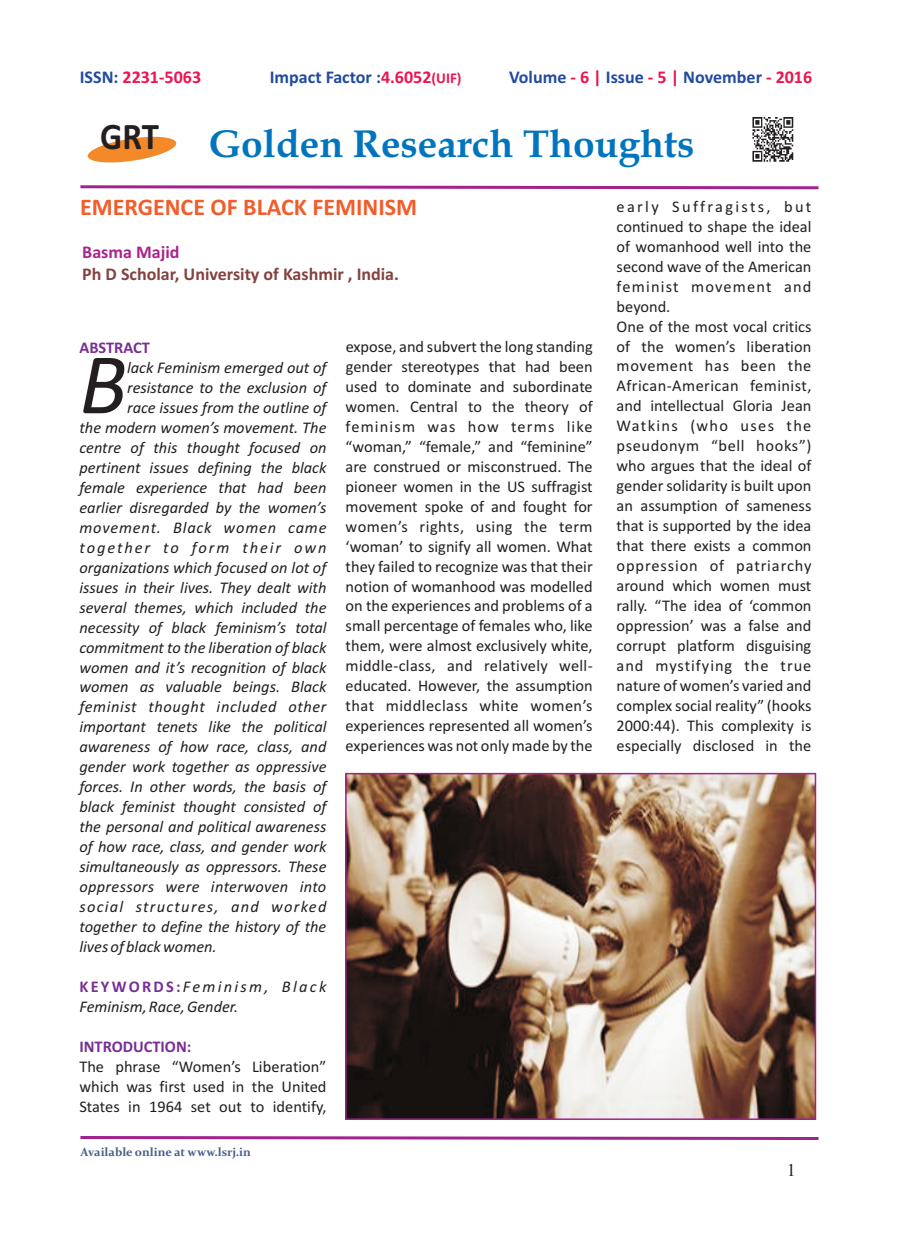
<style>
.page{position:relative;width:898px;height:1242px;background:#fff}
.page>*{position:absolute;margin:0;border:0;box-sizing:border-box;transform-origin:0 0}
.t1{font:italic 87.45px "Calibri";color:#231f20}
.t2{font:700 39px "Book Antiqua";color:#0075bd}
.t3{font:700 37.65px "Calibri";color:#231f20;scale:.92 1}
.t4{font:700 24px "Calibri";color:#f15d2b}
.t5{font:700 18px "Calibri";color:#214aa0}
.t6{font:700 18px "Calibri";color:#83423f}
.t7{font:700 18px "Calibri";color:#ed1450}
.t8{font:700 18px "Calibri";color:#ab238f}
.t9{font:18px "Times New Roman";color:#231f20}
.t10{font:16.35px/20px "Calibri";color:#231f20;text-align:justify}
.t11{font:italic 16.35px "Calibri";color:#231f20}
.t12{font:italic 16.35px "Calibri";letter-spacing:.035em;color:#231f20}
.t13{font:italic 16.35px "Calibri";letter-spacing:.02em;color:#231f20}
.t14{font:italic 16.35px "Calibri";letter-spacing:.08em;color:#231f20}
.t15{font:italic 16.35px "Calibri";letter-spacing:.14em;color:#231f20}
.t16{font:italic 16.35px "Calibri";letter-spacing:.05em;color:#231f20}
.t17{font:italic 16.35px "Calibri";letter-spacing:.12em;color:#231f20}
.t18{font:700 16.35px "Calibri";color:#792e92}
.t19{font:700 12px "Constantia";color:#485e88}
.s1{color:#214aa0}
.s2{color:#ed1450}
.s3{font-size:15px;color:#ed1450}
.s4{font-weight:700;font-style:normal;color:#792e92}
</style>
<div class="page">
<img style="left:752px;top:117px;width:42px;height:45px">
<svg style="left:80px;top:185px;width:739px;height:5px"></svg>
<svg style="left:80px;top:1136px;width:739px;height:4px;background:#b859a9"></svg>
<img style="left:347px;top:775px;width:466px;height:343px">
<svg style="left:87px;top:136px;width:90px;height:27px"></svg>
<p class="t7" style="left:80px;top:69px;width:123px"><span class="s1">ISSN:</span> 2231-5063</p>
<p class="t5" style="left:270px;top:69px;width:193px">Impact Factor :<span class="s2">4.6052</span><span class="s3">(UIF)</span></p>
<p class="t5" style="left:509px;top:69px;width:304px">Volume <span class="s2">- 6 |</span> Issue <span class="s2">- 5 |</span> November <span class="s2">- 2016</span></p>
<h3 class="t3" style="left:100px;top:120px;width:65px">GRT</h3>
<h2 class="t2" style="left:209px;top:128px;width:487px">Golden Research Thoughts</h2>
<h3 class="t4" style="left:80px;top:197px;width:338px">EMERGENCE OF BLACK FEMINISM</h3>
<p class="t8" style="left:82px;top:244px;width:99px">Basma Majid</p>
<p class="t6" style="left:82px;top:266px;width:318px">Ph D Scholar, University of Kashmir , India.</p>
<p class="t18" style="left:79px;top:341px;width:72px">ABSTRACT</p>
<h1 class="t1" style="left:79px;top:348px;width:49px">B</h1>
<p class="t11" style="left:127px;top:361px;width:201px">lack Feminism emerged out of</p>
<p class="t11" style="left:127px;top:381px;width:201px">resistance to the exclusion of</p>
<p class="t11" style="left:127px;top:401px;width:201px">race issues from the outline of</p>
<p class="t11" style="left:79px;top:421px;width:248px">the modern women’s movement. The</p>
<p class="t11" style="left:79px;top:440px;width:248px">centre of this thought focused on</p>
<p class="t11" style="left:79px;top:460px;width:248px">pertinent issues defining the black</p>
<p class="t11" style="left:79px;top:480px;width:248px">female experience that had been</p>
<p class="t11" style="left:79px;top:500px;width:248px">earlier disregarded by the women’s</p>
<p class="t16" style="left:79px;top:520px;width:248px">movement. Black women came</p>
<p class="t17" style="left:79px;top:540px;width:248px">together to form their own</p>
<p class="t11" style="left:79px;top:560px;width:248px">organizations which focused on lot of</p>
<p class="t11" style="left:79px;top:580px;width:248px">issues in their lives. They dealt with</p>
<p class="t11" style="left:79px;top:600px;width:248px">several themes, which included the</p>
<p class="t11" style="left:79px;top:620px;width:248px">necessity of black feminism’s total</p>
<p class="t11" style="left:79px;top:640px;width:248px">commitment to the liberation of black</p>
<p class="t11" style="left:79px;top:660px;width:248px">women and it’s recognition of black</p>
<p class="t11" style="left:79px;top:680px;width:248px">women as valuable beings. Black</p>
<p class="t12" style="left:79px;top:700px;width:248px">feminist thought included other</p>
<p class="t11" style="left:79px;top:720px;width:248px">important tenets like the political</p>
<p class="t11" style="left:79px;top:740px;width:248px">awareness of how race, class, and</p>
<p class="t11" style="left:79px;top:760px;width:248px">gender work together as oppressive</p>
<p class="t11" style="left:79px;top:780px;width:248px">forces. In other words, the basis of</p>
<p class="t11" style="left:79px;top:800px;width:248px">black feminist thought consisted of</p>
<p class="t11" style="left:79px;top:820px;width:248px">the personal and political awareness</p>
<p class="t11" style="left:79px;top:840px;width:248px">of how race, class, and gender work</p>
<p class="t11" style="left:79px;top:860px;width:248px">simultaneously as oppressors. These</p>
<p class="t13" style="left:79px;top:880px;width:248px">oppressors were interwoven into</p>
<p class="t14" style="left:79px;top:900px;width:248px">social structures, and worked</p>
<p class="t11" style="left:79px;top:919px;width:248px">together to define the history of the</p>
<p class="t11" style="left:79px;top:939px;width:139px">lives of black women.</p>
<p class="t15" style="left:79px;top:979px;width:248px"><span class="s4">KEYWORDS:</span>Feminism, Black</p>
<p class="t11" style="left:79px;top:999px;width:160px">Feminism, Race, Gender.</p>
<p class="t18" style="left:79px;top:1039px;width:113px">INTRODUCTION:</p>
<p class="t10" style="left:79px;top:1057px;width:248px">The phrase “Women’s Liberation” which was first used in the United States in 1964 set out to identify,</p>
<p class="t19" style="left:80px;top:1147px;width:172px">Available online at www.lsrj.in</p>
<p class="t10" style="left:345px;top:338px;width:248px">expose, and subvert the long standing gender stereotypes that had been used to dominate and subordinate women. Central to the theory of feminism was how terms like “woman,” “female,” and “feminine” are construed or misconstrued. The pioneer women in the US suffragist movement spoke of and fought for women’s rights, using the term ‘woman’ to signify all women. What they failed to recognize was that their notion of womanhood was modelled on the experiences and problems of a small percentage of females who, like them, were almost exclusively white, middle-class, and relatively well&shy;educated. However, the assumption that middleclass white women’s experiences represented all women’s experiences was not only made by the</p>
<p class="t10" style="left:616px;top:198px;width:196px;text-align:left">early Suffragists, but continued to shape the ideal of womanhood well into the second wave of the American feminist movement and beyond.<br>One of the most vocal critics of the women’s liberation movement has been the<br>African-American feminist, and intellectual Gloria Jean<br>Watkins (who uses the pseudonym “bell hooks”) who argues that the ideal of gender solidarity is built upon an assumption of sameness that is supported by the idea that there exists a common oppression of patriarchy around which women must rally. “The idea of ‘common oppression’ was a false and corrupt platform disguising and mystifying the true nature of women’s varied and complex social reality” (hooks<br>2000:44). This complexity is especially disclosed in the</p>
<p class="t9" style="left:786px;top:1164px;width:10px">1</p>
</div>
